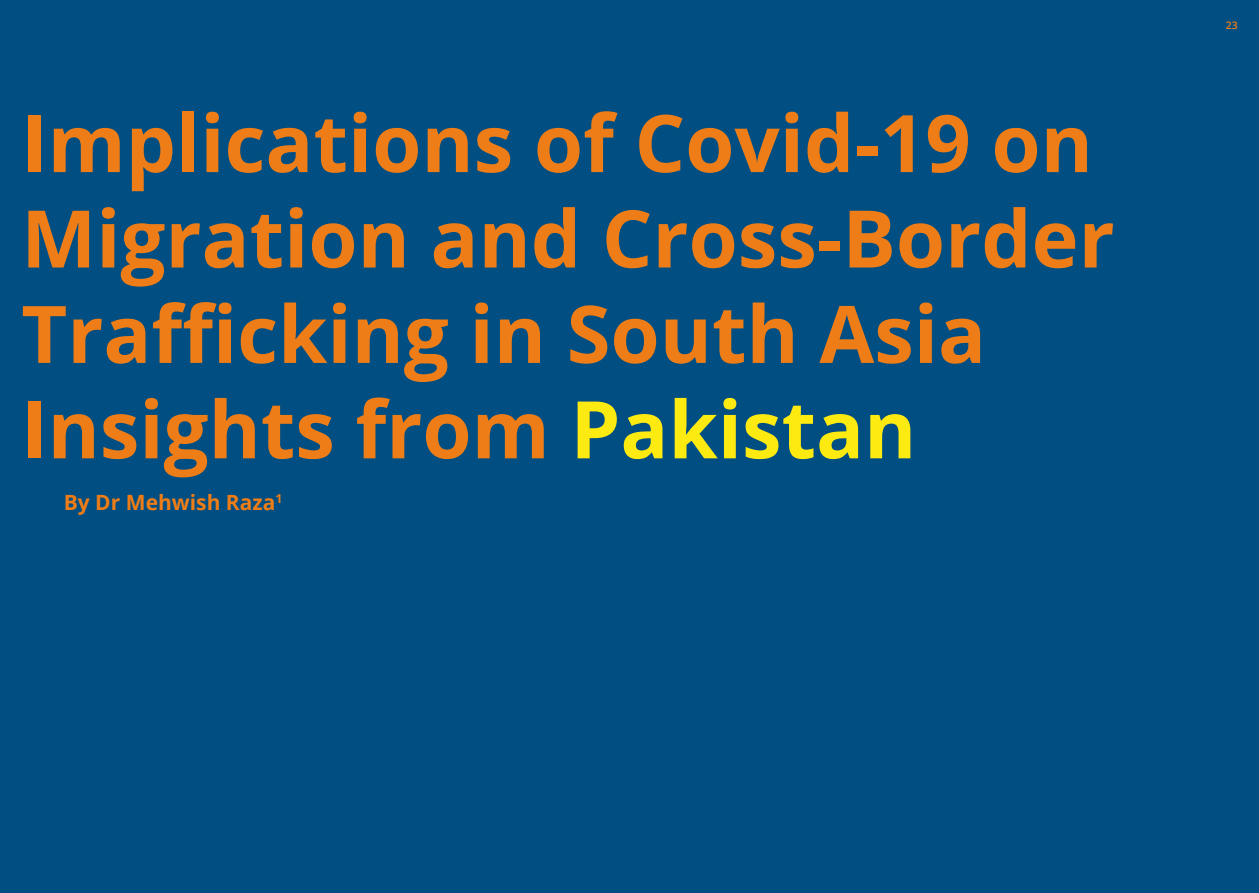
<style>
.page{position:relative;width:1259px;height:893px;background:#004e82}
.page>*{position:absolute;margin:0;border:0;box-sizing:border-box;transform-origin:0 0}
.t1{font:700 79.5px/95.4px "Open Sans";color:#ef7d17}
.t2{font:700 21px "Open Sans";color:#ef7d17}
.t3{font:600 10.5px "Open Sans";color:#ef7d17}
.s1{color:#fcea10}
</style>
<div class="page">
<p class="t1" style="left:21px;top:94px;width:1095px">Implications of Covid-19 on<br>Migration and Cross-Border<br>Trafficking in South Asia<br>Insights from <span class="s1">Pakistan</span></p>
<p class="t2" style="left:64px;top:487px;width:220px">By Dr Mehwish Raza<sup>1</sup></p>
<p class="t3" style="left:1225px;top:18px;width:13px">23</p>
</div>
